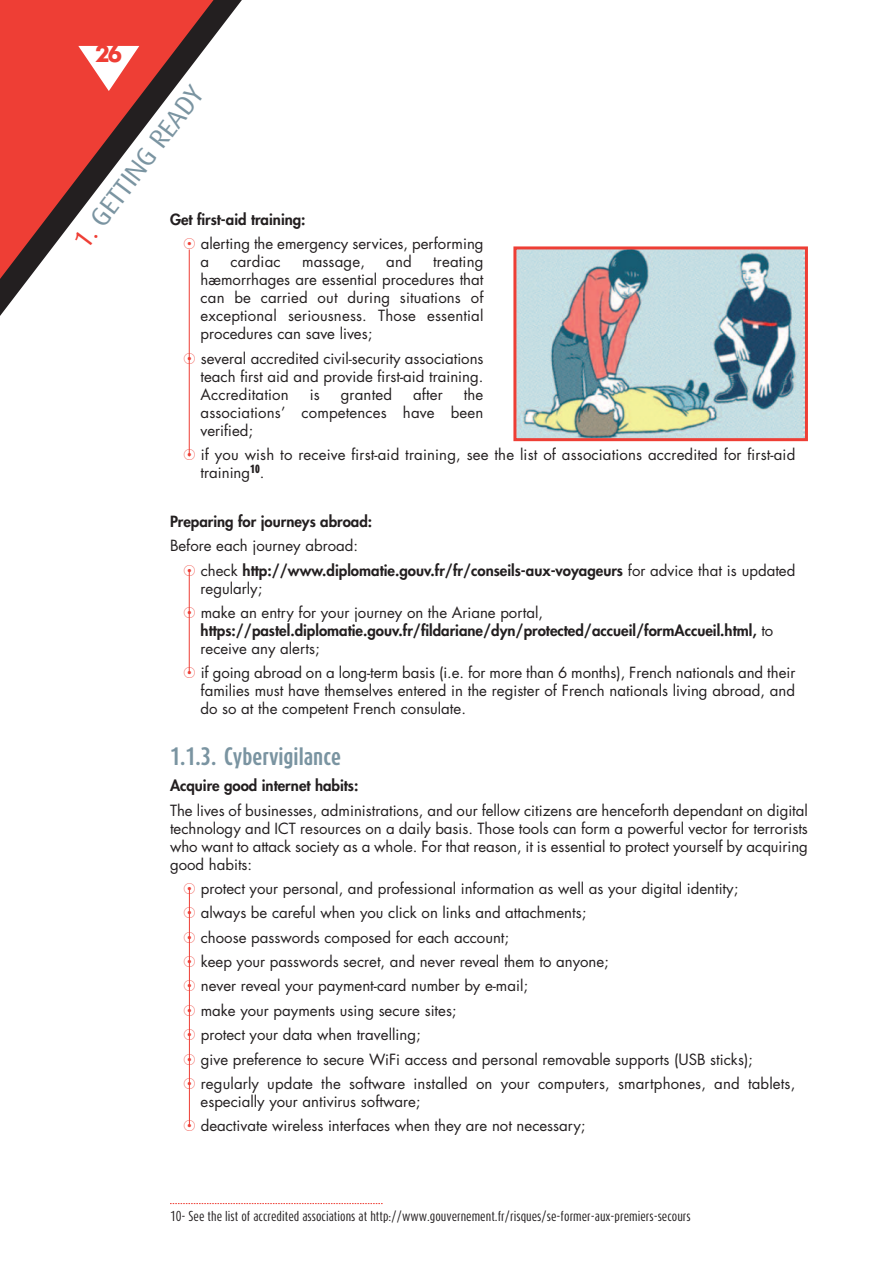
<style>
.page{position:relative;width:893px;height:1263px;background:#fff}
.page>*{position:absolute;margin:0;border:0;box-sizing:border-box;transform-origin:0 0}
.t1{font:27px "Dax";color:#7a94a1}
.t2{font:700 23.7px "Futura BT";color:#ee3e35}
.t3{font:700 21px "Dax Compact";color:#7a94a1}
.t4{font:15px/18px "Futura Std";color:#231f20}
.t5{font:800 15px/24.5px "Futura Std";color:#231f20}
.t6{font:12px "Dax Compact";color:#231f20}
.s1{color:#ee3e35}
.s2{font-weight:400}
</style>
<div class="page">
<svg style="left:0;top:0;width:242px;height:425px"></svg>
<svg style="left:78px;top:46px;width:61px;height:45px"></svg>
<hr style="left:189px;top:888px;width:1px;height:238px;background:#ee3e35">
<hr style="left:189px;top:249px;width:1px;height:207px;background:#ee3e35">
<hr style="left:189px;top:570px;width:1px;height:104px;background:#ee3e35">
<svg style="left:170px;top:1203px;width:213px;height:1px"></svg>
<img style="left:517px;top:250px;width:287px;height:187px">
<div style="left:513px;top:246px;width:295px;height:195px;border:3px solid #ee3e35"></div>
<svg style="left:184px;top:239px;width:11px;height:10px"></svg>
<svg style="left:184px;top:353px;width:11px;height:11px"></svg>
<svg style="left:188px;top:449px;width:2px;height:8px"></svg>
<svg style="left:188px;top:570px;width:2px;height:6px"></svg>
<svg style="left:188px;top:607px;width:2px;height:11px"></svg>
<svg style="left:188px;top:668px;width:2px;height:6px"></svg>
<svg style="left:188px;top:907px;width:2px;height:11px"></svg>
<svg style="left:188px;top:932px;width:2px;height:11px"></svg>
<svg style="left:188px;top:956px;width:2px;height:11px"></svg>
<svg style="left:188px;top:980px;width:2px;height:11px"></svg>
<svg style="left:188px;top:1005px;width:2px;height:11px"></svg>
<svg style="left:188px;top:1029px;width:2px;height:11px"></svg>
<svg style="left:188px;top:1054px;width:2px;height:10px"></svg>
<svg style="left:188px;top:1078px;width:2px;height:11px"></svg>
<svg style="left:188px;top:1120px;width:2px;height:6px"></svg>
<h2 class="t2" style="left:95px;top:44px;width:29px">26</h2>
<h1 class="t1" style="left:70px;top:239px;width:199px;rotate:-53deg"><span class="s1">1.</span> GETTING READY</h1>
<p class="t5" style="left:170px;top:208px;width:137px">Get first-aid training:</p>
<p class="t4" style="left:201px;top:236px;width:285px">alerting the emergency services, performing a</p>
<p class="t4" style="left:231px;top:254px;width:52px">cardiac</p>
<p class="t4" style="left:302px;top:254px;width:64px">massage,</p>
<p class="t4" style="left:386px;top:254px;width:27px">and</p>
<p class="t4" style="left:201px;top:254px;width:284px;text-align:justify;text-indent:233px">treating hæmorrhages are essential procedures that can be carried out during situations of exceptional seriousness. Those essential procedures can save lives;</p>
<p class="t4" style="left:201px;top:351px;width:285px;text-align:justify">several accredited civil-security associations teach first aid and provide first-aid training.<br>Accreditation</p>
<p class="t4" style="left:310px;top:387px;width:12px">is</p>
<p class="t4" style="left:341px;top:387px;width:53px">granted</p>
<p class="t4" style="left:413px;top:387px;width:31px">after</p>
<p class="t4" style="left:201px;top:387px;width:284px;text-align:justify;text-indent:263px">the associations’ competences have been verified;</p>
<p class="t4" style="left:201px;top:447px;width:596px">if you wish to receive first-aid training, see the list of associations accredited for first-aid training<sup>10</sup>.</p>
<p class="t5" style="left:170px;top:510px;width:204px">Preparing for journeys abroad:</p>
<p class="t5" style="left:201px;top:535px;width:596px;text-indent:-31px"><span class="s2">Before each journey abroad:<br>check</span> http://www.diplomatie.gouv.fr/fr/conseils-aux-voyageurs <span class="s2">for advice that is updated</span></p>
<p class="t4" style="left:201px;top:577px;width:344px;line-height:24.5px">regularly;<br>make an entry for your journey on the Ariane portal,</p>
<p class="t5" style="left:201px;top:623px;width:574px;line-height:18px">https://pastel.diplomatie.gouv.fr/fildariane/dyn/protected/accueil/formAccueil.html, <span class="s2">to receive any alerts;</span></p>
<p class="t4" style="left:201px;top:665px;width:596px;text-align:justify">if going abroad on a long-term basis (i.e. for more than 6 months), French nationals and their families must have themselves entered in the register of French nationals living abroad, and do so at the competent French consulate.</p>
<h3 class="t3" style="left:170px;top:742px;width:173px">1.1.3. Cybervigilance</h3>
<p class="t5" style="left:170px;top:774px;width:190px">Acquire good internet habits:</p>
<p class="t4" style="left:170px;top:802px;width:639px;text-align:justify">The lives of businesses, administrations, and our fellow citizens are henceforth dependant on digital technology and ICT resources on a daily basis. Those tools can form a powerful vector for terrorists who want to attack society as a whole. For that reason, it is essential to protect yourself by acquiring good habits:</p>
<p class="t4" style="left:201px;top:877px;width:596px;line-height:24.5px">protect your personal, and professional information as well as your digital identity;<br>always be careful when you click on links and attachments;<br>choose passwords composed for each account;<br>keep your passwords secret, and never reveal them to anyone;<br>never reveal your payment-card number by e-mail;<br>make your payments using secure sites;<br>protect your data when travelling;<br>give preference to secure WiFi access and personal removable supports (USB sticks); regularly update the software installed on your computers, smartphones, and tablets,</p>
<p class="t4" style="left:201px;top:1090px;width:386px;line-height:24.5px">especially your antivirus software;<br>deactivate wireless interfaces when they are not necessary;</p>
<p class="t6" style="left:170px;top:1208px;width:522px">10- See the list of accredited associations at http://www.gouvernement.fr/risques/se-former-aux-premiers-secours</p>
</div>
